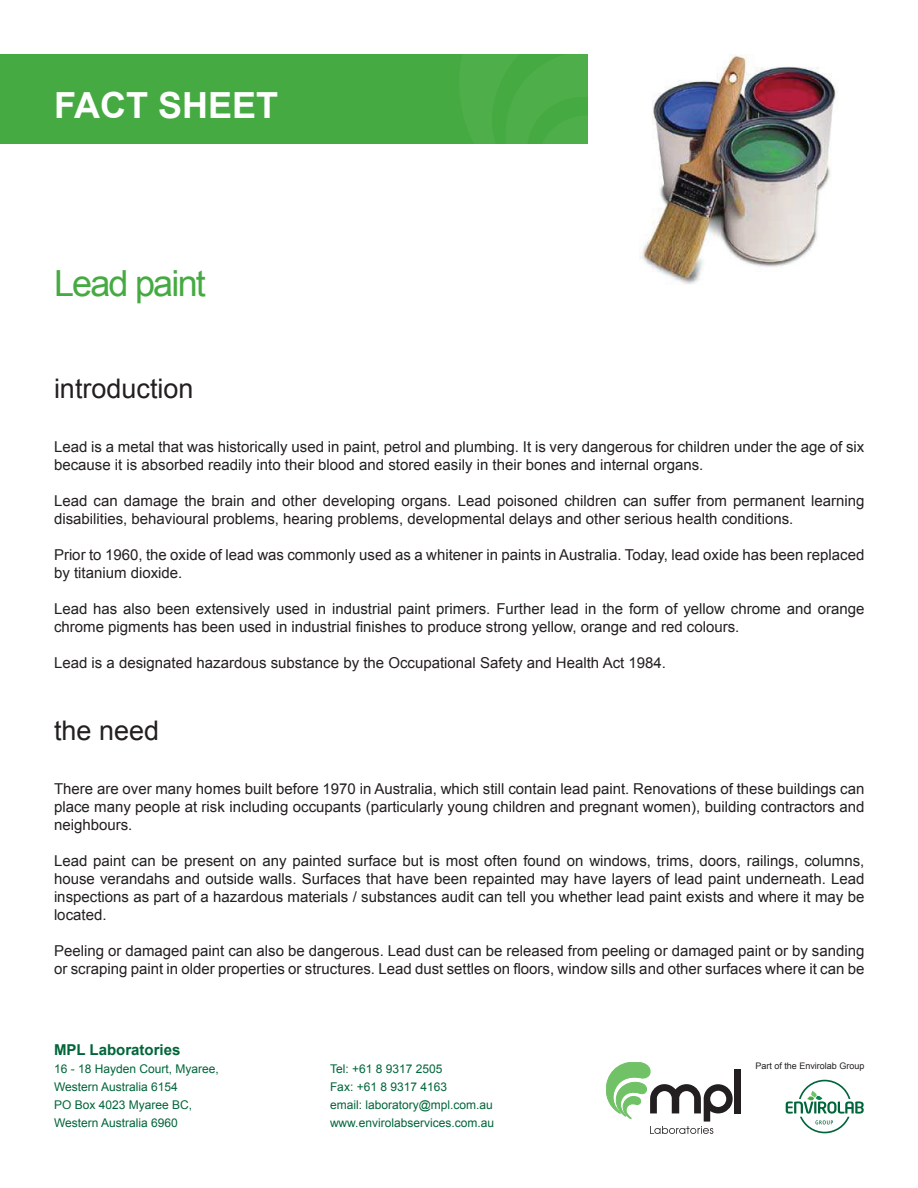
<style>
.page{position:relative;width:918px;height:1188px;background:#fff}
.page>*{position:absolute;margin:0;border:0;box-sizing:border-box;transform-origin:0 0}
.t1{font:700 36px "Arial";color:#fff}
.t2{font:36px "Arial";letter-spacing:-.05em;color:#46aa42}
.t3{font:27px "Arial";color:#231f20}
.t4{font:15px/18px "Arial";color:#231f20}
.t5{font:700 15px "Arial";color:#00653a}
.t6{font:12px/18px "Arial";color:#00653a}
.t7{font:9px "Arial";color:#231f20}
</style>
<div class="page">
<div style="left:1px;top:54px;width:587px;height:90px;background:#46aa42"></div>
<svg style="left:786px;top:1080px;width:78px;height:53px"></svg>
<div style="left:735px;top:1069px;width:6px;height:44px;background:#231f20"></div>
<svg style="left:606px;top:1062px;width:127px;height:72px"></svg>
<img style="left:639px;top:55px;width:197px;height:230px">
<h1 class="t1" style="left:54px;top:81px;width:226px">FACT SHEET</h1>
<h1 class="t2" style="left:54px;top:260px;width:153px">Lead paint</h1>
<h2 class="t3" style="left:54px;top:370px;width:141px">introduction</h2>
<p class="t4" style="left:54px;top:438px;width:812px">Lead is a metal that was historically used in paint, petrol and plumbing. It is very dangerous for children under the age of six because it is absorbed readily into their blood and stored easily in their bones and internal organs.</p>
<p class="t4" style="left:54px;top:492px;width:812px">Lead can damage the brain and other developing organs. Lead poisoned children can suffer from permanent learning disabilities, behavioural problems, hearing problems, developmental delays and other serious health conditions.</p>
<p class="t4" style="left:54px;top:546px;width:812px">Prior to 1960, the oxide of lead was commonly used as a whitener in paints in Australia. Today, lead oxide has been replaced by titanium dioxide.</p>
<p class="t4" style="left:54px;top:600px;width:812px">Lead has also been extensively used in industrial paint primers. Further lead in the form of yellow chrome and orange chrome pigments has been used in industrial finishes to produce strong yellow, orange and red colours.</p>
<p class="t4" style="left:54px;top:654px;width:614px">Lead is a designated hazardous substance by the Occupational Safety and Health Act 1984.</p>
<h2 class="t3" style="left:54px;top:712px;width:107px">the need</h2>
<p class="t4" style="left:54px;top:780px;width:812px;text-align:justify">There are over many homes built before 1970 in Australia, which still contain lead paint. Renovations of these buildings can place many people at risk including occupants (particularly young children and pregnant women), building contractors and neighbours.</p>
<p class="t4" style="left:54px;top:852px;width:812px;text-align:justify">Lead paint can be present on any painted surface but is most often found on windows, trims, doors, railings, columns, house verandahs and outside walls. Surfaces that have been repainted may have layers of lead paint underneath. Lead inspections as part of a hazardous materials / substances audit can tell you whether lead paint exists and where it may be located.</p>
<p class="t4" style="left:54px;top:942px;width:812px">Peeling or damaged paint can also be dangerous. Lead dust can be released from peeling or damaged paint or by sanding or scraping paint in older properties or structures. Lead dust settles on floors, window sills and other surfaces where it can be</p>
<p class="t5" style="left:54px;top:1040px;width:128px">MPL Laboratories</p>
<p class="t6" style="left:54px;top:1060px;width:166px">16 - 18 Hayden Court, Myaree,<br>Western Australia 6154<br>PO Box 4023 Myaree BC,<br>Western Australia 6960</p>
<p class="t6" style="left:330px;top:1060px;width:166px">Tel: +61 8 9317 2505<br>Fax: +61 8 9317 4163<br>email: laboratory@mpl.com.au www.envirolabservices.com.au</p>
<p class="t7" style="left:755px;top:1059px;width:111px">Part of the Envirolab Group</p>
</div>
